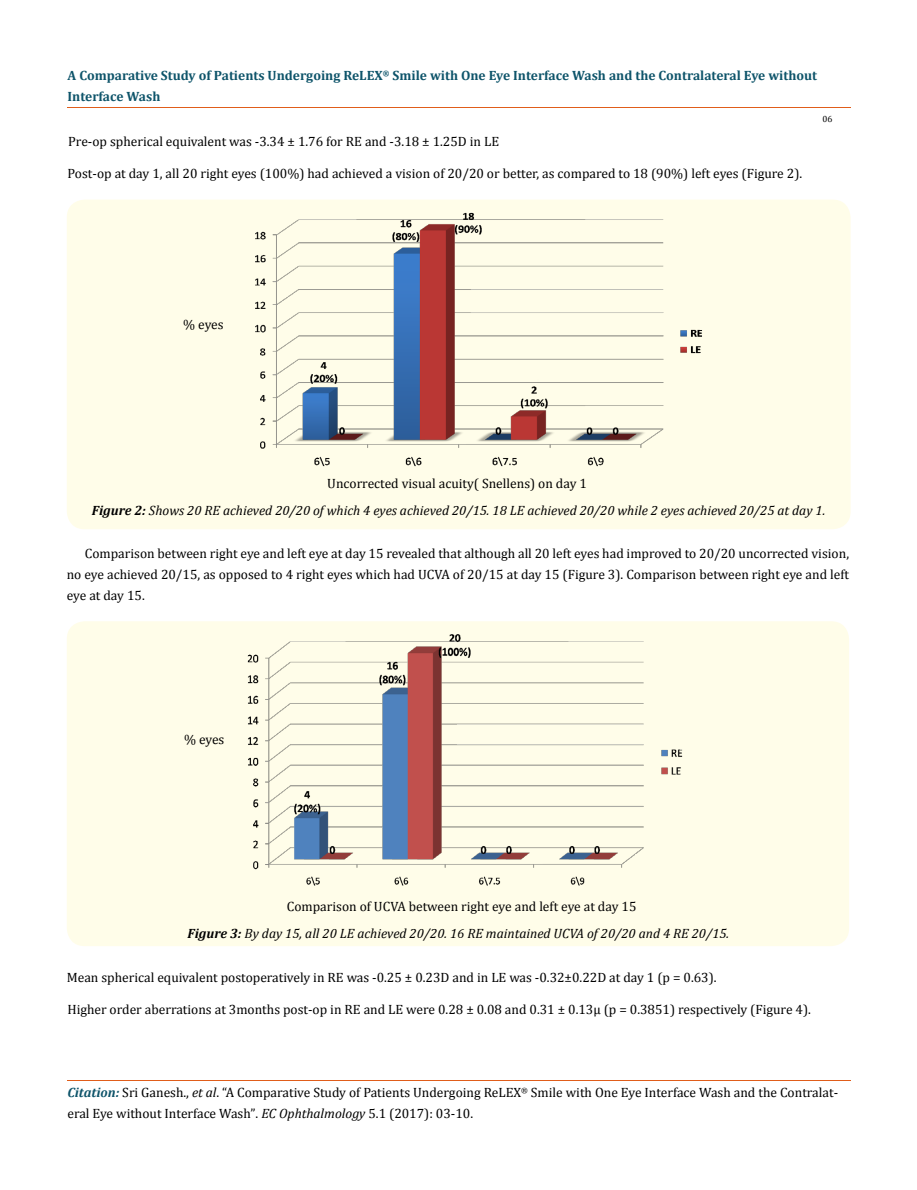
<style>
.page{position:relative;width:917px;height:1190px;background:#fff}
.page>*{position:absolute;margin:0;border:0;box-sizing:border-box;transform-origin:0 0}
.t1{font:13.5px/21px "Cambria";color:#000}
.t2{font:italic 13.5px/27.3px "Cambria";color:#000;text-align:center}
.t3{font:700 13.5px/21px "Cambria";color:#0e546a}
.t4{font:9px "Cambria";color:#000}
.s1{font-style:normal}
.s2{font-weight:700}
.s3{font-weight:700;font-style:italic;color:#0e546a}
.s4{font-style:italic}
.s5{font-size:13.35px}
</style>
<div class="page">
<hr style="left:67px;top:107px;width:783px;height:1px;background:#e05d1a">
<hr style="left:67px;top:1080px;width:783px;height:1px;background:#e05d1a">
<div style="left:67px;top:200px;width:783px;height:329px;background:#fffde9;border-radius:18px"></div>
<img style="left:255px;top:212px;width:447px;height:255px">
<div style="left:67px;top:621px;width:782px;height:325px;background:#fffde9;border-radius:18px"></div>
<img style="left:247px;top:634px;width:436px;height:252px">
<p class="t3" style="left:68px;top:64px;width:751px">A Comparative Study of Patients Undergoing ReLEX<sup>®</sup> Smile with One Eye Interface Wash and the Contralateral Eye without<br>Interface Wash</p>
<p class="t1" style="left:68px;top:130px;width:432px">Pre-op spherical equivalent was -3.34 ± 1.76 for RE and -3.18 ± 1.25D in LE</p>
<p class="t1" style="left:68px;top:163px;width:736px">Post-op at day 1, all 20 right eyes (100%) had achieved a vision of 20/20 or better, as compared to 18 (90%) left eyes (Figure 2).</p>
<p class="t4" style="left:822px;top:114px;width:11px">06</p>
<p class="t1" style="left:183px;top:313px;width:42px">% eyes</p>
<p class="t2" style="left:92px;top:469px;width:734px"><span class="s1">Uncorrected visual acuity( Snellens) on day 1<br></span><span class="s2">Figure 2:</span> Shows 20 RE achieved 20/20 of which 4 eyes achieved 20/15. 18 LE achieved 20/20 while 2 eyes achieved 20/25 at day 1.</p>
<p class="t1" style="left:67px;top:543px;width:783px;text-align:justify;text-indent:18px">Comparison between right eye and left eye at day 15 revealed that although all 20 left eyes had improved to 20/20 uncorrected vision, no eye achieved 20/15, as opposed to 4 right eyes which had UCVA of 20/15 at day 15 (Figure 3). Comparison between right eye and left eye at day 15.</p>
<p class="t1" style="left:184px;top:729px;width:42px">% eyes</p>
<p class="t1" style="left:287px;top:896px;width:351px">Comparison of UCVA between right eye and left eye at day 15</p>
<p class="t2" style="left:188px;top:919px;width:543px"><span class="s2">Figure 3:</span> By day 15, all 20 LE achieved 20/20. 16 RE maintained UCVA of 20/20 and 4 RE 20/15.</p>
<p class="t1" style="left:67px;top:966px;width:651px">Mean spherical equivalent postoperatively in RE was -0.25 ± 0.23D and in LE was -0.32±0.22D at day 1 (p = 0.63).</p>
<p class="t1" style="left:67px;top:998px;width:745px">Higher order aberrations at 3months post-op in RE and LE were 0.28 ± 0.08 and 0.31 ± 0.13µ (p = 0.3851) respectively (Figure 4).</p>
<p class="t1" style="left:67px;top:1082px;width:772px"><span class="s3">Citation:</span> Sri Ganesh., <span class="s4">et al</span>. “A Comparative Study of Patients Undergoing ReLEX<sup>®</sup> Smile with One Eye Interface Wash and the Contralat&shy;eral Eye without Interface Wash”<span class="s5">.</span> <span class="s4">EC Ophthalmology</span> <span class="s5">5</span>.1 (2017): 03-10.</p>
</div>
